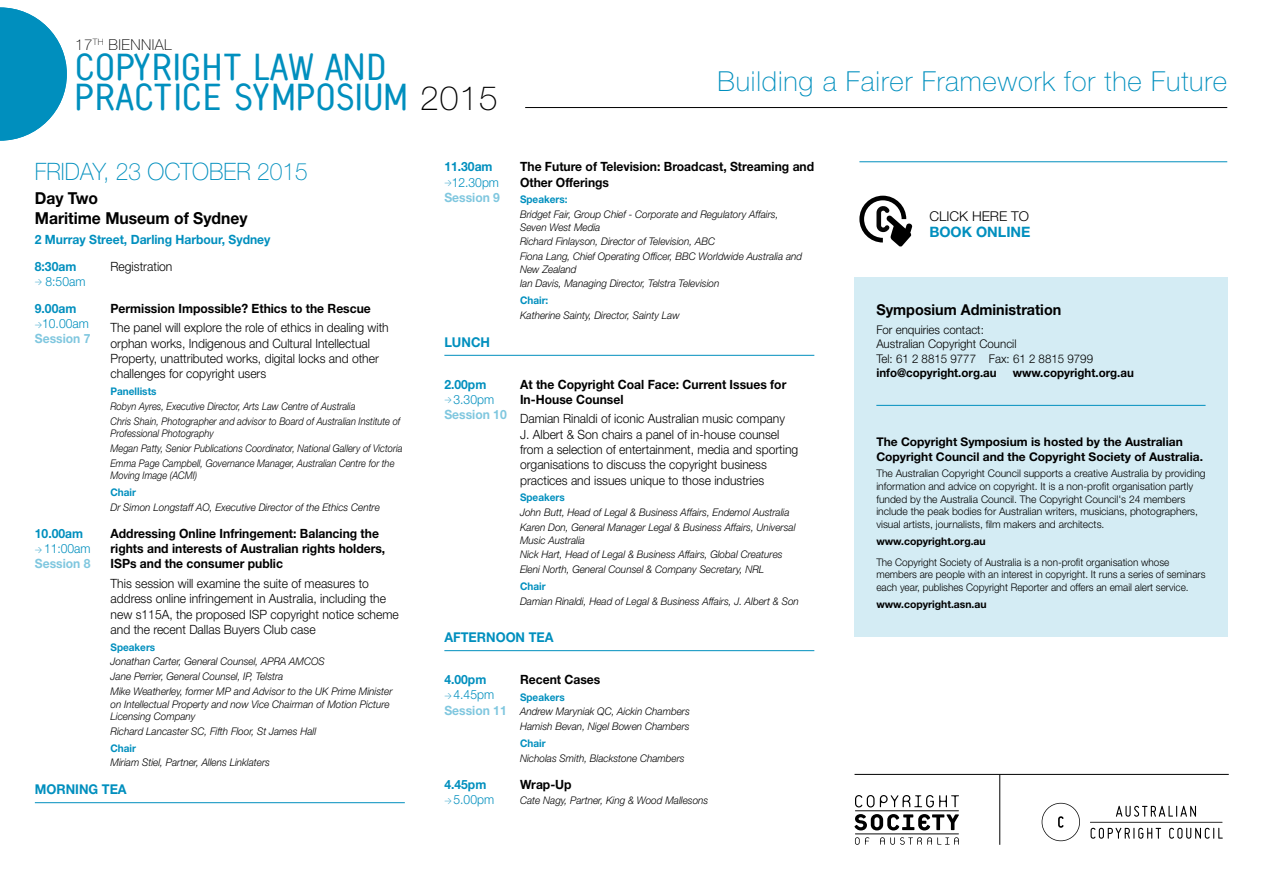
<style>
.page{position:relative;width:1263px;height:893px;background:#fff}
.page>*{position:absolute;margin:0;border:0;box-sizing:border-box;transform-origin:0 0}
.t1{font:32.85px/30.2px "Monolein inbetween";letter-spacing:.035em;color:#008fbe}
.t2{font:100 27.6px "Helvetica Neue";letter-spacing:.03em;color:#008fbe}
.t3{font:100 24px "Helvetica Neue";color:#008fbe;scale:.95 1}
.t4{font:700 16.5px/19.8px "Helvetica Neue";color:#000;scale:.95 1}
.t5{font:700 15px "Helvetica Neue";color:#000;scale:.96 1}
.t6{font:100 15px "Helvetica Neue";letter-spacing:.03em;color:#000}
.t7{font:700 14.4px "Helvetica Neue";color:#008fbe}
.t8{font:700 13.5px "Helvetica Neue";color:#008fbe;scale:.95 1}
.t9{font:300 13.5px "Helvetica Neue";color:#000}
.t10{font:300 12.75px/15.3px "Helvetica Neue";color:#000;scale:.95 1}
.t11{font:700 12.75px/15.3px "Helvetica Neue";color:#000;scale:.95 1}
.t12{font:700 12.75px/15.3px "Helvetica Neue";color:#80c7df;scale:.95 1}
.t13{font:700 12.75px/27px "Helvetica Neue";color:#008fbe;scale:.95 1}
.t14{font:300 12.75px "Helvetica Neue";color:#008fbe;scale:.95 1}
.t15{font:700 12px/14.4px "Helvetica Neue";color:#000}
.t16{font:300 12px/14.4px "Helvetica Neue";color:#000;scale:.96 1}
.t17{font:700 12px "Helvetica Neue";color:#000;scale:.96 1}
.t18{font:italic 300 10.5px/14.7px "Helvetica Neue";color:#000;scale:.95 1}
.t19{font:300 10.5px/12.6px "Helvetica Neue";color:#000}
.t20{font:italic 300 10.5px/14.7px "Helvetica Neue";color:#000;scale:.89 1}
.t21{font:300 10.5px/12.6px "Helvetica Neue";color:#000;scale:.95 1}
.t22{font:700 10.5px "Helvetica Neue";color:#008fbe;scale:.95 1}
.t23{font:700 10.5px "Helvetica Neue";color:#000}
.s1{font-family:"Helvetica Neue";font-weight:100;font-size:33.6px;color:#000}
.s2{font-family:"DIN";font-size:7.5px}
.s3{color:#008fbe}
.s4{font-family:"DIN";font-weight:300;font-size:7.5px;color:#008fbe}
.s5{font-weight:300;color:#008fbe}
.s6{font-family:"DIN";font-weight:300;font-size:7.5px}
.s7{font-weight:300}
</style>
<div class="page">
<div style="left:854px;top:277px;width:373px;height:360px;background:#d4ecf4"></div>
<hr style="left:35px;top:802px;width:370px;height:1px;background:#008fbe">
<hr style="left:444px;top:355px;width:370px;height:1px;background:#008fbe">
<hr style="left:444px;top:650px;width:370px;height:1px;background:#008fbe">
<hr style="left:876px;top:405px;width:329px;height:1px;background:#008fbe">
<svg style="left:859px;top:196px;width:53px;height:51px"></svg>
<hr style="left:859px;top:162px;width:368px;height:1px;background:#008fbe">
<svg style="left:0;top:7px;width:67px;height:134px"></svg>
<hr style="left:525px;top:107px;width:702px;height:1px;background:#000">
<hr style="left:854px;top:774px;width:375px;height:1px;background:#000">
<hr style="left:1090px;top:822px;width:132px;height:1px;background:#000">
<svg style="left:1116px;top:806px;width:80px;height:11px"></svg>
<svg style="left:1090px;top:828px;width:71px;height:11px"></svg>
<svg style="left:1169px;top:828px;width:54px;height:11px"></svg>
<svg style="left:1042px;top:803px;width:38px;height:38px"></svg>
<svg style="left:855px;top:795px;width:19px;height:12px"></svg>
<svg style="left:880px;top:795px;width:79px;height:12px"></svg>
<svg style="left:855px;top:837px;width:14px;height:8px"></svg>
<svg style="left:880px;top:837px;width:79px;height:8px"></svg>
<svg style="left:854px;top:814px;width:105px;height:16px"></svg>
<hr style="left:855px;top:810px;width:104px;height:1px;background:#000">
<hr style="left:855px;top:833px;width:104px;height:1px;background:#000">
<hr style="left:999px;top:775px;width:1px;height:70px;background:#000">
<h3 class="t6" style="left:75px;top:37px;width:98px">17<sup>TH</sup> BIENNIAL</h3>
<h1 class="t1" style="left:75px;top:53px;width:424px">COPYRIGHT LAW AND<br>PRACTICE SYMPOSIUM <span class="s1">2015</span></h1>
<h2 class="t2" style="left:717px;top:66px;width:511px">Building a Fairer Framework for the Future</h2>
<h3 class="t3" style="left:35px;top:158px;width:289px">FRIDAY, 23 OCTOBER 2015</h3>
<h3 class="t4" style="left:35px;top:188px;width:225px">Day Two<br>Maritime Museum of Sydney</h3>
<p class="t13" style="left:35px;top:225px;width:249px">2 Murray Street, Darling Harbour, Sydney<br>8:30am</p>
<p class="t14" style="left:35px;top:274px;width:55px"><span class="s2">&gt;</span> 8:50am</p>
<p class="t10" style="left:111px;top:258px;width:67px">Registration</p>
<p class="t12" style="left:35px;top:300px;width:60px"><span class="s3">9.00am </span><span class="s4">&gt;</span><span class="s5">10.00am<br></span>Session 7</p>
<p class="t11" style="left:111px;top:300px;width:276px">Permission Impossible? Ethics to the Rescue</p>
<p class="t10" style="left:111px;top:320px;width:294px">The panel will explore the role of ethics in dealing with orphan works, Indigenous and Cultural Intellectual Property, unattributed works, digital locks and other challenges for copyright users</p>
<p class="t22" style="left:111px;top:385px;width:50px">Panellists</p>
<p class="t20" style="left:111px;top:399px;width:327px">Robyn Ayres, Executive Director, Arts Law Centre of Australia<br>Chris Shain, Photographer and advisor to Board of Australian Institute of</p>
<p class="t20" style="left:111px;top:426px;width:330px">Professional Photography<br>Megan Patty, Senior Publications Coordinator, National Gallery of Victoria<br>Emma Page Campbell, Governance Manager, Australian Centre for the</p>
<p class="t20" style="left:111px;top:468px;width:99px">Moving Image (ACMI)</p>
<p class="t22" style="left:111px;top:486px;width:28px">Chair</p>
<p class="t18" style="left:111px;top:500px;width:285px">Dr Simon Longstaff AO, Executive Director of the Ethics Centre</p>
<p class="t12" style="left:35px;top:525px;width:60px"><span class="s3">10.00am </span><span class="s4">&gt;</span> <span class="s5">11:00am<br></span>Session 8</p>
<p class="t11" style="left:111px;top:525px;width:291px">Addressing Online Infringement: Balancing the rights and interests of Australian rights holders,<br>ISPs and the consumer public</p>
<p class="t10" style="left:111px;top:575px;width:305px">This session will examine the suite of measures to address online infringement in Australia, including the new s115A, the proposed ISP copyright notice scheme and the recent Dallas Buyers Club case</p>
<p class="t22" style="left:111px;top:640px;width:49px">Speakers</p>
<p class="t18" style="left:111px;top:654px;width:298px">Jonathan Carter, General Counsel, APRA AMCOS<br>Jane Perrier, General Counsel, IP, Telstra<br>Mike Weatherley, former MP and Advisor to the UK Prime Minister</p>
<p class="t18" style="left:111px;top:697px;width:295px;line-height:12.6px">on Intellectual Property and now Vice Chairman of Motion Picture<br>Licensing Company</p>
<p class="t18" style="left:111px;top:724px;width:218px">Richard Lancaster SC, Fifth Floor, St James Hall</p>
<p class="t22" style="left:111px;top:741px;width:28px">Chair</p>
<p class="t18" style="left:111px;top:755px;width:169px">Miriam Stiel, Partner, Allens Linklaters</p>
<p class="t8" style="left:35px;top:781px;width:98px">MORNING TEA</p>
<p class="t12" style="left:444px;top:159px;width:60px"><span class="s3">11.30am </span><span class="s4">&gt;</span><span class="s5">12.30pm<br></span>Session 9</p>
<p class="t11" style="left:520px;top:159px;width:311px">The Future of Television: Broadcast, Streaming and<br>Other Offerings</p>
<p class="t22" style="left:520px;top:193px;width:51px">Speakers:</p>
<p class="t18" style="left:520px;top:208px;width:273px;line-height:12.6px">Bridget Fair, Group Chief - Corporate and Regulatory Affairs,<br>Seven West Media</p>
<p class="t18" style="left:520px;top:234px;width:299px">Richard Finlayson, Director of Television, ABC<br>Fiona Lang, Chief Operating Officer, BBC Worldwide Australia and</p>
<p class="t18" style="left:520px;top:261px;width:211px">New Zealand<br>Ian Davis, Managing Director, Telstra Television</p>
<p class="t22" style="left:520px;top:294px;width:31px">Chair:</p>
<p class="t18" style="left:520px;top:308px;width:170px">Katherine Sainty, Director, Sainty Law</p>
<p class="t8" style="left:444px;top:333px;width:50px">LUNCH</p>
<p class="t12" style="left:444px;top:376px;width:67px"><span class="s3">2.00pm<br></span><span class="s4">&gt;</span> <span class="s5">3.30pm<br></span>Session 10</p>
<p class="t11" style="left:520px;top:376px;width:282px">At the Copyright Coal Face: Current Issues for<br>In-House Counsel</p>
<p class="t10" style="left:520px;top:411px;width:294px">Damian Rinaldi of iconic Australian music company<br>J. Albert &amp; Son chairs a panel of in-house counsel from a selection of entertainment, media and sporting organisations to discuss the copyright business practices and issues unique to those industries</p>
<p class="t22" style="left:520px;top:491px;width:49px">Speakers</p>
<p class="t18" style="left:520px;top:505px;width:291px">John Butt, Head of Legal &amp; Business Affairs, Endemol Australia<br>Karen Don, General Manager Legal &amp; Business Affairs, Universal</p>
<p class="t18" style="left:520px;top:532px;width:278px">Music Australia<br>Nick Hart, Head of Legal &amp; Business Affairs, Global Creatures<br>Eleni North, General Counsel &amp; Company Secretary, NRL</p>
<p class="t22" style="left:520px;top:580px;width:28px">Chair</p>
<p class="t18" style="left:520px;top:593px;width:295px">Damian Rinaldi, Head of Legal &amp; Business Affairs, J. Albert &amp; Son</p>
<p class="t8" style="left:444px;top:629px;width:117px">AFTERNOON TEA</p>
<p class="t12" style="left:444px;top:671px;width:67px"><span class="s3">4.00pm<br></span><span class="s4">&gt;</span> <span class="s5">4.45pm<br></span>Session 11</p>
<p class="t11" style="left:520px;top:671px;width:86px">Recent Cases</p>
<p class="t22" style="left:520px;top:690px;width:49px">Speakers</p>
<p class="t18" style="left:520px;top:704px;width:180px">Andrew Maryniak QC, Aickin Chambers<br>Hamish Bevan, Nigel Bowen Chambers</p>
<p class="t22" style="left:520px;top:737px;width:28px">Chair</p>
<p class="t18" style="left:520px;top:750px;width:175px">Nicholas Smith, Blackstone Chambers</p>
<p class="t13" style="left:444px;top:776px;width:54px;line-height:15.3px">4.45pm <span class="s6">&gt;</span> <span class="s7">5.00pm</span></p>
<p class="t11" style="left:520px;top:776px;width:56px">Wrap-Up</p>
<p class="t18" style="left:520px;top:792px;width:200px">Cate Nagy, Partner, King &amp; Wood Mallesons</p>
<p class="t9" style="left:929px;top:208px;width:101px">CLICK HERE TO</p>
<h3 class="t7" style="left:929px;top:223px;width:103px">BOOK ONLINE</h3>
<h3 class="t5" style="left:876px;top:301px;width:194px">Symposium Administration</h3>
<p class="t16" style="left:876px;top:322px;width:227px">For enquiries contact:<br>Australian Copyright Council<br>Tel: 61 2 8815 9777 Fax: 61 2 8815 9799</p>
<p class="t17" style="left:876px;top:365px;width:127px">info@copyright.org.au</p>
<p class="t17" style="left:1013px;top:365px;width:128px">www.copyright.org.au</p>
<p class="t15" style="left:876px;top:434px;width:328px">The Copyright Symposium is hosted by the Australian<br>Copyright Council and the Copyright Society of Australia.</p>
<p class="t19" style="left:876px;top:467px;width:331px">The Australian Copyright Council supports a creative Australia by providing information and advice on copyright. It is a non-profit organisation partly funded by the Australia Council. The Copyright Council's 24 members include the peak bodies for Australian writers, musicians, photographers, visual artists, journalists, film makers and architects.</p>
<p class="t23" style="left:876px;top:534px;width:111px">www.copyright.org.au</p>
<p class="t21" style="left:876px;top:555px;width:348px">The Copyright Society of Australia is a non-profit organisation whose members are people with an interest in copyright. It runs a series of seminars each year, publishes Copyright Reporter and offers an email alert service.</p>
<p class="t23" style="left:876px;top:598px;width:112px">www.copyright.asn.au</p>
</div>
